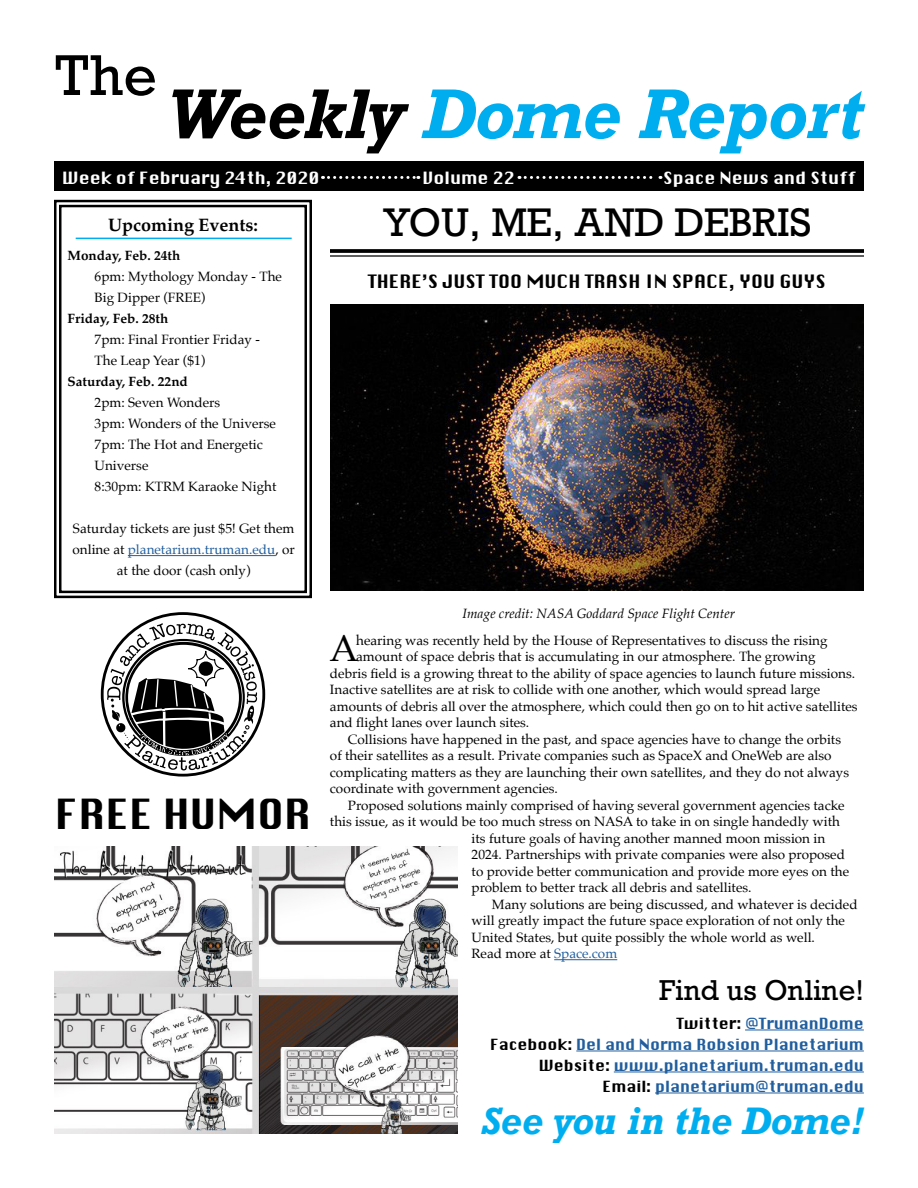
<style>
.page{position:relative;width:918px;height:1188px;background:#fff}
.page>*{position:absolute;margin:0;border:0;box-sizing:border-box;transform-origin:0 0}
.t1{font:italic 700 66px "Rockwell";letter-spacing:-.015em;color:#00aeef}
.t2{font:54px "Rockwell";color:#000}
.t3{font:40.5px "Krungthep";color:#000}
.t4{font:37.5px "Rockwell";color:#000}
.t5{font:37.2px "Palatino";color:#000}
.t6{font:italic 700 36px "Rockwell";letter-spacing:-.01em;color:#00aeef}
.t7{font:27px "Rockwell";color:#000}
.t8{font:18px "Krungthep";color:#000}
.t9{font:700 18px "Palatino";color:#000}
.t10{font:16.5px "Silom";color:#fff}
.t11{font:15px/21px "Silom";color:#215e9e;text-align:right}
.t12{font:13.5px/21px "Palatino";color:#000}
.t13{font:700 13.5px "Palatino";color:#000}
.t14{font:italic 13.5px "Palatino";color:#000}
.s1{color:#000}
.s2{color:#215e9e}
</style>
<div class="page">
<hr style="left:554px;top:959px;width:63px;height:1px;background:#215e9e">
<div style="left:54px;top:161px;width:810px;height:30px;background:#000"></div>
<svg style="left:54px;top:199px;width:258px;height:400px"></svg>
<div style="left:59px;top:205px;width:248px;height:388px;border:2px solid #000"></div>
<hr style="left:76px;top:238px;width:216px;height:1px;background:#00aeef">
<hr style="left:128px;top:555px;width:147px;height:1px;background:#215e9e">
<svg style="left:330px;top:249px;width:534px;height:4px;background:#0f0f0f"></svg>
<hr style="left:330px;top:255px;width:534px;height:2px;background:#000">
<hr style="left:745px;top:1030px;width:119px;height:1px;background:#215e9e">
<hr style="left:576px;top:1051px;width:288px;height:1px;background:#215e9e">
<hr style="left:614px;top:1072px;width:250px;height:1px;background:#215e9e">
<hr style="left:655px;top:1093px;width:209px;height:1px;background:#215e9e">
<svg style="left:322px;top:176px;width:97px;height:3px"></svg>
<svg style="left:519px;top:176px;width:142px;height:3px"></svg>
<div style="left:101px;top:612px;width:164px;height:165px;border:3px solid #000;border-radius:50%"></div>
<svg style="left:107px;top:623px;width:150px;height:147px"></svg>
<img style="left:54px;top:846px;width:403px;height:288px">
<img style="left:330px;top:304px;width:534px;height:287px">
<h2 class="t2" style="left:54px;top:42px;width:104px">The</h2>
<h1 class="t1" style="left:166px;top:71px;width:699px"><span class="s1">Weekly</span> Dome Report</h1>
<p class="t10" style="left:62px;top:169px;width:259px">Week of February 24th, 2020</p>
<p class="t10" style="left:423px;top:169px;width:94px">Volume 22</p>
<p class="t10" style="left:663px;top:169px;width:194px">Space News and Stuff</p>
<h3 class="t9" style="left:108px;top:209px;width:151px">Upcoming Events:</h3>
<p class="t13" style="left:68px;top:244px;width:114px">Monday, Feb. 24th</p>
<p class="t12" style="left:95px;top:266px;width:189px">6pm: Mythology Monday - The<br>Big Dipper (FREE)</p>
<p class="t13" style="left:68px;top:307px;width:102px">Friday, Feb. 28th</p>
<p class="t12" style="left:95px;top:329px;width:167px">7pm: Final Frontier Friday -<br>The Leap Year ($1)</p>
<p class="t13" style="left:68px;top:370px;width:122px">Saturday, Feb. 22nd</p>
<p class="t12" style="left:95px;top:392px;width:183px">2pm: Seven Wonders<br>3pm: Wonders of the Universe<br>7pm: The Hot and Energetic<br>Universe<br>8:30pm: KTRM Karaoke Night</p>
<p class="t12" style="left:73px;top:518px;width:224px;text-align:center">Saturday tickets are just $5! Get them online at <span class="s2">planetarium.truman.edu</span>, or at the door (cash only)</p>
<h3 class="t3" style="left:55px;top:791px;width:258px">FREE HUMOR</h3>
<h3 class="t4" style="left:383px;top:199px;width:430px">YOU, ME, AND DEBRIS</h3>
<h3 class="t8" style="left:368px;top:272px;width:460px">THERE’S JUST TOO MUCH TRASH IN SPACE, YOU GUYS</h3>
<p class="t14" style="left:463px;top:602px;width:274px">Image credit: NASA Goddard Space Flight Center</p>
<h3 class="t5" style="left:329px;top:618px;width:30px">A</h3>
<p class="t12" style="left:356px;top:630px;width:473px">hearing was recently held by the House of Representatives to discuss the rising</p>
<p class="t12" style="left:356px;top:646px;width:461px">amount of space debris that is accumulating in our atmosphere. The growing</p>
<p class="t12" style="left:330px;top:663px;width:527px">debris field is a growing threat to the ability of space agencies to launch future missions.</p>
<p class="t12" style="left:330px;top:679px;width:492px">Inactive satellites are at risk to collide with one another, which would spread large</p>
<p class="t12" style="left:330px;top:696px;width:529px">amounts of debris all over the atmosphere, which could then go on to hit active satellites</p>
<p class="t12" style="left:330px;top:712px;width:201px">and flight lanes over launch sites.</p>
<p class="t12" style="left:348px;top:729px;width:495px">Collisions have happened in the past, and space agencies have to change the orbits</p>
<p class="t12" style="left:330px;top:745px;width:503px">of their satellites as a result. Private companies such as SpaceX and OneWeb are also</p>
<p class="t12" style="left:330px;top:762px;width:521px">complicating matters as they are launching their own satellites, and they do not always</p>
<p class="t12" style="left:330px;top:778px;width:229px">coordinate with government agencies.</p>
<p class="t12" style="left:348px;top:795px;width:498px">Proposed solutions mainly comprised of having several government agencies tacke</p>
<p class="t12" style="left:330px;top:811px;width:511px">this issue, as it would be too much stress on NASA to take in on single handedly with</p>
<p class="t12" style="left:472px;top:828px;width:355px">its future goals of having another manned moon mission in</p>
<p class="t12" style="left:472px;top:844px;width:375px">2024. Partnerships with private companies were also proposed</p>
<p class="t12" style="left:472px;top:861px;width:379px">to provide better communication and provide more eyes on the</p>
<p class="t12" style="left:472px;top:877px;width:281px">problem to better track all debris and satellites.</p>
<p class="t12" style="left:492px;top:894px;width:367px">Many solutions are being discussed, and whatever is decided</p>
<p class="t12" style="left:472px;top:910px;width:375px">will greatly impact the future space exploration of not only the</p>
<p class="t12" style="left:472px;top:927px;width:345px">United States, but quite possibly the whole world as well.</p>
<p class="t12" style="left:472px;top:943px;width:147px">Read more at <span class="s2">Space.com</span></p>
<h3 class="t7" style="left:659px;top:974px;width:206px">Find us Online!</h3>
<p class="t11" style="left:490px;top:1014px;width:375px"><span class="s1">Twitter:</span> @TrumanDome<br><span class="s1">Facebook:</span> Del and Norma Robsion Planetarium <span class="s1">Website:</span> www.planetarium.truman.edu <span class="s1">Email:</span> planetarium@truman.edu</p>
<h3 class="t6" style="left:481px;top:1098px;width:384px">See you in the Dome!</h3>
</div>
